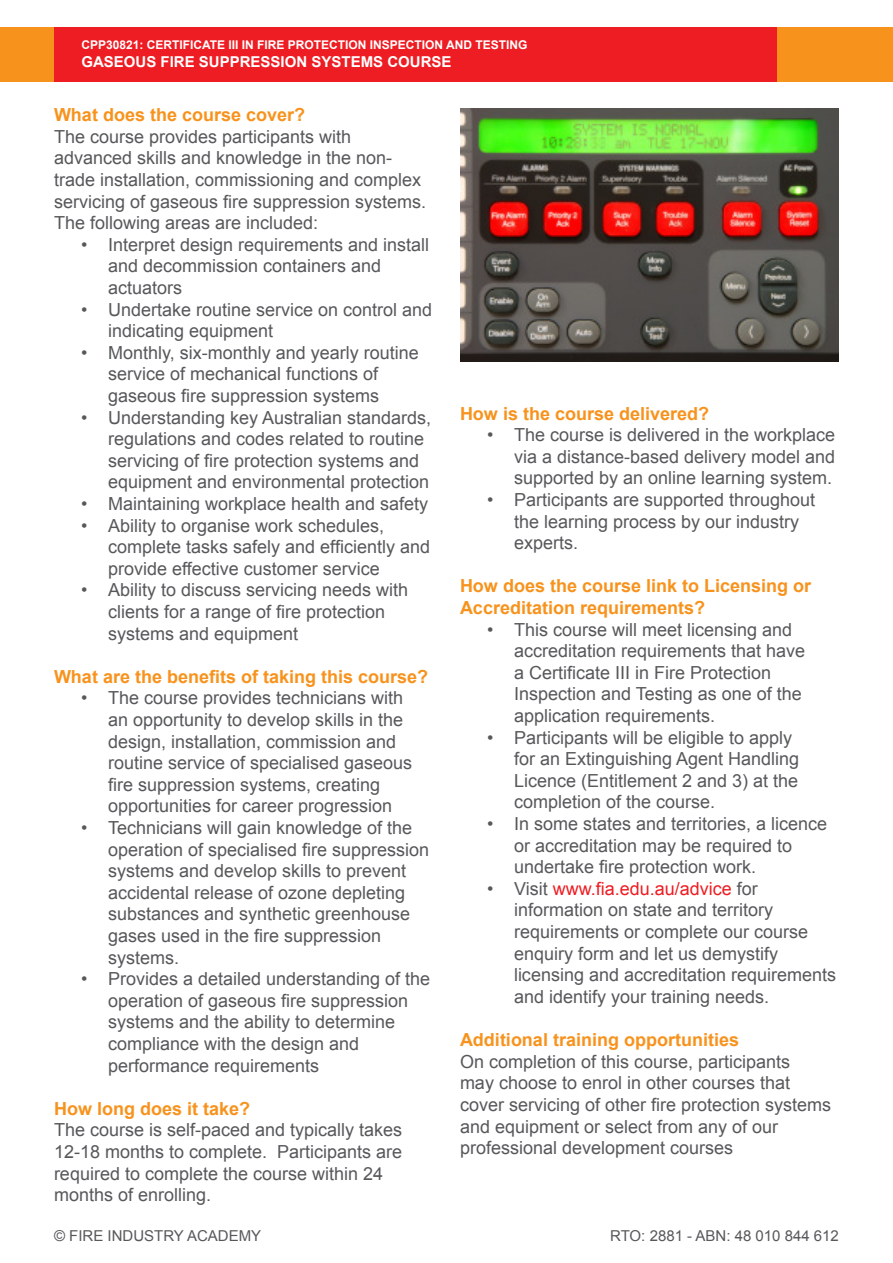
<style>
.page{position:relative;width:893px;height:1263px;background:#fff}
.page>*{position:absolute;margin:0;border:0;box-sizing:border-box;transform-origin:0 0}
.t1{font:18px/21.6px "Arial";color:#57585a}
.t2{font:700 18px/21.6px "Arial";color:#f7931d}
.t3{font:15px "Arial";color:#57585a}
.t4{font:700 15px "Arial";color:#fff}
.t5{font:700 12px "Arial";color:#fff}
.s1{color:#ee1d23}
</style>
<div class="page">
<div style="left:0;top:27px;width:54px;height:54px;background:#f7931d"></div>
<div style="left:776px;top:27px;width:117px;height:54px;background:#f7931d"></div>
<div style="left:54px;top:27px;width:722px;height:54px;background:#ee1d23"></div>
<img style="left:460px;top:108px;width:379px;height:254px">
<p class="t5" style="left:81px;top:41px;width:448px">CPP30821: CERTIFICATE III IN FIRE PROTECTION INSPECTION AND TESTING</p>
<p class="t4" style="left:81px;top:56px;width:372px">GASEOUS FIRE SUPPRESSION SYSTEMS COURSE</p>
<p class="t2" style="left:54px;top:106px;width:253px">What does the course cover?</p>
<p class="t1" style="left:54px;top:126px;width:374px">The course provides participants with advanced skills and knowledge in the non&shy;trade installation, commissioning and complex servicing of gaseous fire suppression systems.<br>The following areas are included:</p>
<p class="t1" style="left:108px;top:234px;width:323px;text-indent:-27px">• Interpret design requirements and install and decommission containers and actuators</p>
<p class="t1" style="left:108px;top:299px;width:326px;text-indent:-27px">• Undertake routine service on control and indicating equipment</p>
<p class="t1" style="left:108px;top:342px;width:312px;text-indent:-27px">• Monthly, six-monthly and yearly routine service of mechanical functions of gaseous fire suppression systems</p>
<p class="t1" style="left:108px;top:407px;width:325px;text-indent:-27px">• Understanding key Australian standards, regulations and codes related to routine servicing of fire protection systems and equipment and environmental protection</p>
<p class="t1" style="left:81px;top:493px;width:349px">• Maintaining workplace health and safety</p>
<p class="t1" style="left:108px;top:515px;width:324px;text-indent:-27px">• Ability to organise work schedules, complete tasks safely and efficiently and provide effective customer service</p>
<p class="t1" style="left:108px;top:579px;width:302px;text-indent:-27px">• Ability to discuss servicing needs with clients for a range of fire protection systems and equipment</p>
<p class="t2" style="left:54px;top:666px;width:376px">What are the benefits of taking this course?</p>
<p class="t1" style="left:108px;top:687px;width:306px;text-indent:-27px">• The course provides technicians with an opportunity to develop skills in the design, installation, commission and routine service of specialised gaseous fire suppression systems, creating opportunities for career progression</p>
<p class="t1" style="left:108px;top:817px;width:323px;text-indent:-27px">• Technicians will gain knowledge of the operation of specialised fire suppression systems and develop skills to prevent accidental release of ozone depleting substances and synthetic greenhouse gases used in the fire suppression systems.</p>
<p class="t1" style="left:108px;top:970px;width:324px;text-indent:-27px">• Provides a detailed understanding of the operation of gaseous fire suppression systems and the ability to determine compliance with the design and performance requirements</p>
<p class="t2" style="left:54px;top:1098px;width:198px">How long does it take?</p>
<p class="t1" style="left:54px;top:1119px;width:350px">The course is self-paced and typically takes 12-18 months to complete. Participants are required to complete the course within 24 months of enrolling.</p>
<p class="t2" style="left:460px;top:404px;width:251px">How is the course delivered?</p>
<p class="t1" style="left:514px;top:424px;width:323px;text-align:justify;text-indent:-27px">• The course is delivered in the workplace via a distance-based delivery model and supported by an online learning system.</p>
<p class="t1" style="left:514px;top:491px;width:303px;text-indent:-27px">• Participants are supported throughout the learning process by our industry experts.</p>
<p class="t2" style="left:460px;top:576px;width:353px">How does the course link to Licensing or<br>Accreditation requirements?</p>
<p class="t1" style="left:514px;top:619px;width:293px;text-indent:-27px">• This course will meet licensing and accreditation requirements that have a Certificate III in Fire Protection Inspection and Testing as one of the application requirements.</p>
<p class="t1" style="left:514px;top:727px;width:287px;text-indent:-27px">• Participants will be eligible to apply for an Extinguishing Agent Handling Licence (Entitlement 2 and 3) at the completion of the course.</p>
<p class="t1" style="left:514px;top:813px;width:315px;text-indent:-27px">• In some states and territories, a licence or accreditation may be required to undertake fire protection work.</p>
<p class="t1" style="left:514px;top:879px;width:324px;text-indent:-27px">• Visit <span class="s1">www.fia.edu.au/advice</span> for information on state and territory requirements or complete our course enquiry form and let us demystify licensing and accreditation requirements and identify your training needs.</p>
<p class="t2" style="left:460px;top:1029px;width:281px">Additional training opportunities</p>
<p class="t1" style="left:460px;top:1051px;width:373px">On completion of this course, participants<br>may choose to enrol in other courses that cover servicing of other fire protection systems and equipment or select from any of our professional development courses</p>
<p class="t3" style="left:54px;top:1230px;width:209px">© FIRE INDUSTRY ACADEMY</p>
<p class="t3" style="left:610px;top:1230px;width:230px">RTO: 2881 - ABN: 48 010 844 612</p>
</div>
